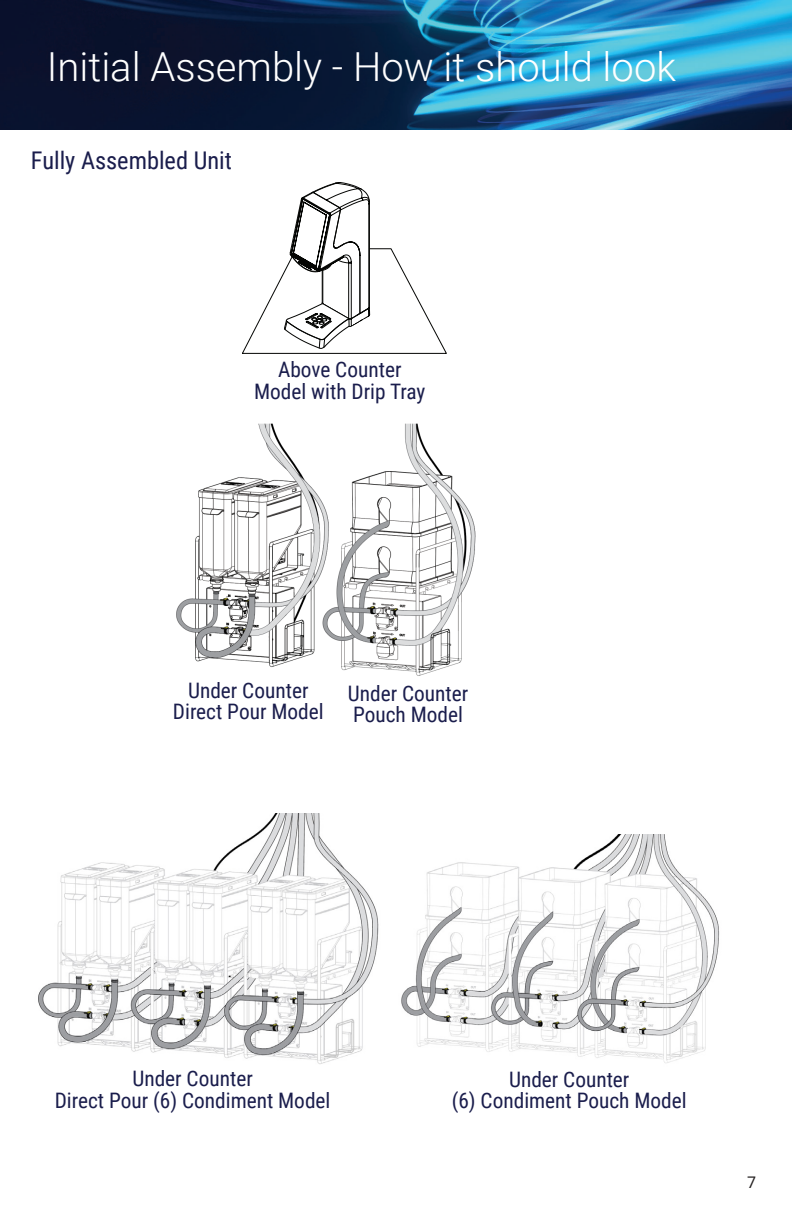
<style>
.page{position:relative;width:792px;height:1224px;background:#fff}
.page>*{position:absolute;margin:0;border:0;box-sizing:border-box;transform-origin:0 0}
.Heading_Large{font:300 40px "Roboto";color:#fff}
.t1{font:24.4px "Roboto Condensed";color:#1a1d4c}
.t2{font:21.4px/21.4px "Roboto Condensed";color:#1a1d4c;text-align:center}
.t3{font:16px "Roboto";color:#231f20}
</style>
<div class="page">
<img style="left:0;top:0;width:792px;height:130px">
<svg style="left:242px;top:182px;width:205px;height:172px"></svg>
<img style="left:176px;top:423px;width:300px;height:253px">
<img style="left:38px;top:813px;width:341px;height:251px">
<img style="left:401px;top:835px;width:319px;height:228px">
<p class="Heading_Large" style="left:47px;top:38px;width:631px">Initial Assembly - How it should look</p>
<p class="t1" style="left:31px;top:143px;width:203px">Fully Assembled Unit</p>
<p class="t2" style="left:278px;top:358px;width:125px">Above Counter</p>
<p class="t2" style="left:254px;top:380px;width:173px">Model with Drip Tray</p>
<p class="t2" style="left:173px;top:679px;width:152px">Under Counter<br>Direct Pour Model</p>
<p class="t2" style="left:348px;top:681px;width:122px;text-align:left">Under Counter<br>Pouch Model</p>
<p class="t2" style="left:55px;top:1067px;width:277px">Under Counter<br>Direct Pour (6) Condiment Model</p>
<p class="t2" style="left:452px;top:1068px;width:237px">Under Counter<br>(6) Condiment Pouch Model</p>
<p class="t3" style="left:747px;top:1171px;width:10px">7</p>
</div>
